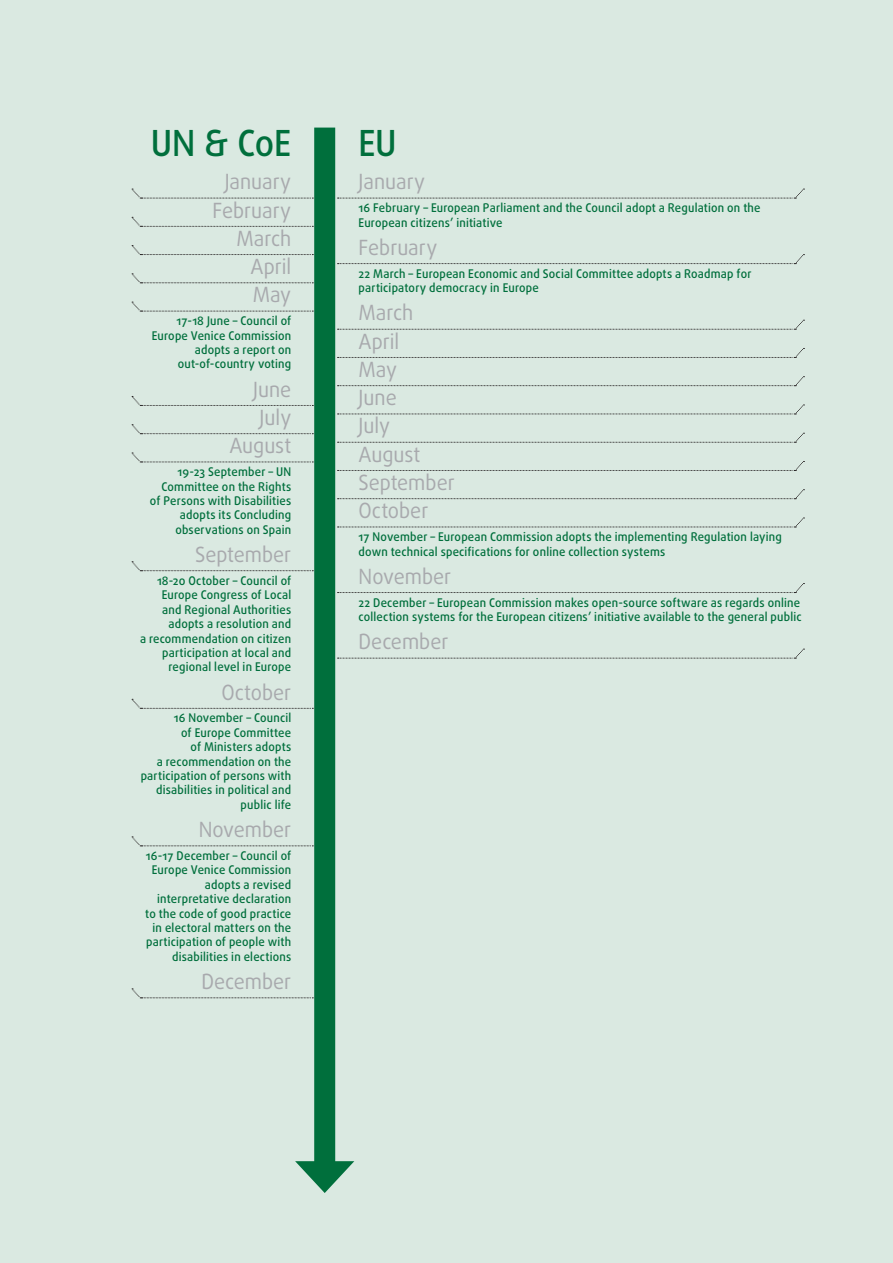
<style>
.page{position:relative;width:893px;height:1263px;background:#dae9e1}
.page>*{position:absolute;margin:0;border:0;box-sizing:border-box;transform-origin:0 0}
.t1{font:500 36px "Daxline Pro";color:#006f3c;scale:.95 1}
.t2{font:21px/28.2px "Daxline Pro";color:#a8a9ad;text-align:right;scale:.95 1}
.t3{font:500 12px/14.4px "Daxline Pro";letter-spacing:.015em;color:#006f3c;text-align:right;scale:.95 1}
</style>
<div class="page">
<svg style="left:132px;top:189px;width:181px;height:10px"></svg>
<svg style="left:132px;top:217px;width:181px;height:10px"></svg>
<svg style="left:132px;top:245px;width:181px;height:10px"></svg>
<svg style="left:132px;top:274px;width:181px;height:10px"></svg>
<svg style="left:132px;top:302px;width:181px;height:10px"></svg>
<svg style="left:132px;top:396px;width:181px;height:10px"></svg>
<svg style="left:132px;top:424px;width:181px;height:10px"></svg>
<svg style="left:132px;top:453px;width:181px;height:10px"></svg>
<svg style="left:132px;top:561px;width:181px;height:10px"></svg>
<svg style="left:132px;top:699px;width:181px;height:10px"></svg>
<svg style="left:132px;top:837px;width:181px;height:10px"></svg>
<svg style="left:132px;top:988px;width:181px;height:10px"></svg>
<svg style="left:338px;top:189px;width:466px;height:10px"></svg>
<svg style="left:338px;top:254px;width:466px;height:10px"></svg>
<svg style="left:338px;top:320px;width:466px;height:10px"></svg>
<svg style="left:338px;top:348px;width:466px;height:10px"></svg>
<svg style="left:338px;top:376px;width:466px;height:10px"></svg>
<svg style="left:338px;top:405px;width:466px;height:10px"></svg>
<svg style="left:338px;top:433px;width:466px;height:10px"></svg>
<svg style="left:338px;top:461px;width:466px;height:10px"></svg>
<svg style="left:338px;top:489px;width:466px;height:10px"></svg>
<svg style="left:338px;top:518px;width:466px;height:10px"></svg>
<svg style="left:338px;top:583px;width:466px;height:10px"></svg>
<svg style="left:338px;top:649px;width:466px;height:10px"></svg>
<div style="left:314px;top:128px;width:21px;height:1045px;background:#006f3c"></div>
<svg style="left:295px;top:1161px;width:59px;height:32px"></svg>
<h1 class="t1" style="left:151px;top:119px;width:145px">UN &amp; CoE</h1>
<h1 class="t1" style="left:359px;top:119px;width:19px">EU</h1>
<h2 class="t2" style="left:212px;top:168px;width:84px">January<br>February<br>March<br>April<br>May</h2>
<p class="t3" style="left:152px;top:314px;width:148px">17-18 June – Council of<br>Europe Venice Commission adopts a report on out-of-country voting</p>
<h2 class="t2" style="left:229px;top:375px;width:67px">June<br>July<br>August</h2>
<p class="t3" style="left:178px;top:465px;width:112px">19-23 September – UN</p>
<p class="t3" style="left:162px;top:479px;width:138px">Committee on the Rights</p>
<p class="t3" style="left:150px;top:493px;width:150px">of Persons with Disabilities</p>
<p class="t3" style="left:180px;top:508px;width:119px">adopts its Concluding</p>
<p class="t3" style="left:175px;top:522px;width:123px">observations on Spain</p>
<h2 class="t2" style="left:195px;top:540px;width:103px">September</h2>
<p class="t3" style="left:140px;top:573px;width:161px">18-20 October – Council of<br>Europe Congress of Local and Regional Authorities adopts a resolution and<br>a recommendation on citizen participation at local and regional level in Europe</p>
<h2 class="t2" style="left:221px;top:678px;width:75px">October</h2>
<p class="t3" style="left:141px;top:711px;width:160px">16 November – Council<br>of Europe Committee<br>of Ministers adopts<br>a recommendation on the participation of persons with disabilities in political and public life</p>
<h2 class="t2" style="left:199px;top:816px;width:99px">November</h2>
<p class="t3" style="left:145px;top:848px;width:155px">16-17 December – Council of<br>Europe Venice Commission adopts a revised interpretative declaration to the code of good practice in electoral matters on the participation of people with disabilities in elections</p>
<h2 class="t2" style="left:201px;top:967px;width:96px">December</h2>
<h2 class="t2" style="left:359px;top:168px;width:72px">January</h2>
<p class="t3" style="left:359px;top:201px;width:425px;text-align:left">16 February – European Parliament and the Council adopt a Regulation on the<br>European citizens’ initiative</p>
<h2 class="t2" style="left:359px;top:233px;width:84px">February</h2>
<p class="t3" style="left:359px;top:266px;width:415px;text-align:left">22 March – European Economic and Social Committee adopts a Roadmap for participatory democracy in Europe</p>
<h2 class="t2" style="left:359px;top:299px;width:103px;text-align:left">March<br>April<br>May<br>June<br>July<br>August<br>September<br>October</h2>
<p class="t3" style="left:359px;top:530px;width:447px;text-align:left">17 November – European Commission adopts the implementing Regulation laying down technical specifications for online collection systems</p>
<h2 class="t2" style="left:359px;top:562px;width:99px">November</h2>
<p class="t3" style="left:359px;top:595px;width:468px;text-align:left">22 December – European Commission makes open‑source software as regards online collection systems for the European citizens’ initiative available to the general public</p>
<h2 class="t2" style="left:359px;top:628px;width:96px">December</h2>
</div>
